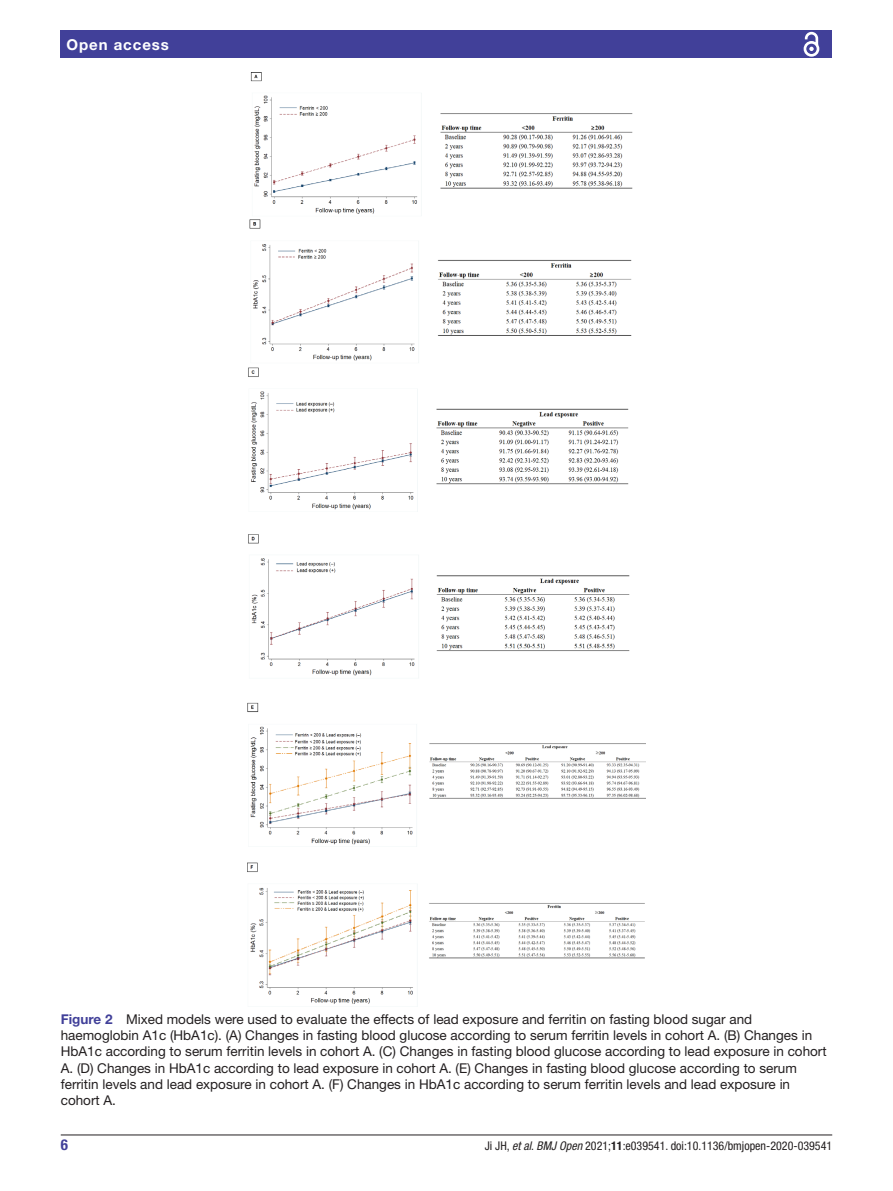
<style>
.page{position:relative;width:893px;height:1191px;background:#fff}
.page>*{position:absolute;margin:0;border:0;box-sizing:border-box;transform-origin:0 0}
.t1{font:700 15px "Helvetica Neue LT Std";letter-spacing:.065em;color:#fff}
.t2{font:700 condensed 15px "Helvetica Neue LT Std";color:#414099}
.t3{font:13.5px/16.2px "Helvetica Neue LT Std";color:#231f20}
.t4{font:condensed 12px "Helvetica Neue LT Std";color:#231f20}
.s1{font-weight:700;color:#414099}
.s2{font-style:italic}
.s3{font-weight:700}
</style>
<div class="page">
<hr style="left:61px;top:1134px;width:771px;height:1px;background:#231f20">
<div style="left:61px;top:31px;width:771px;height:27px;background:#414099"></div>
<svg style="left:803px;top:31px;width:17px;height:26px"></svg>
<img style="left:247px;top:73px;width:398px;height:931px">
<p class="t1" style="left:66px;top:35px;width:104px">Open access</p>
<p class="t3" style="left:61px;top:1011px;width:767px"><span class="s1">Figure 2</span> Mixed models were used to evaluate the effects of lead exposure and ferritin on fasting blood sugar and haemoglobin A1c (HbA1c). (A) Changes in fasting blood glucose according to serum ferritin levels in cohort A. (B) Changes in HbA1c according to serum ferritin levels in cohort A. (C) Changes in fasting blood glucose according to lead exposure in cohort A. (D) Changes in HbA1c according to lead exposure in cohort A. (E) Changes in fasting blood glucose according to serum ferritin levels and lead exposure in cohort A. (F) Changes in HbA1c according to serum ferritin levels and lead exposure in cohort A.</p>
<p class="t2" style="left:61px;top:1135px;width:9px">6</p>
<p class="t4" style="left:485px;top:1138px;width:349px">Ji JH, <span class="s2">et al</span>. <span class="s2">BMJ Open</span> 2021;<span class="s3">11</span>:e039541. doi:10.1136/bmjopen-2020-039541</p>
</div>
